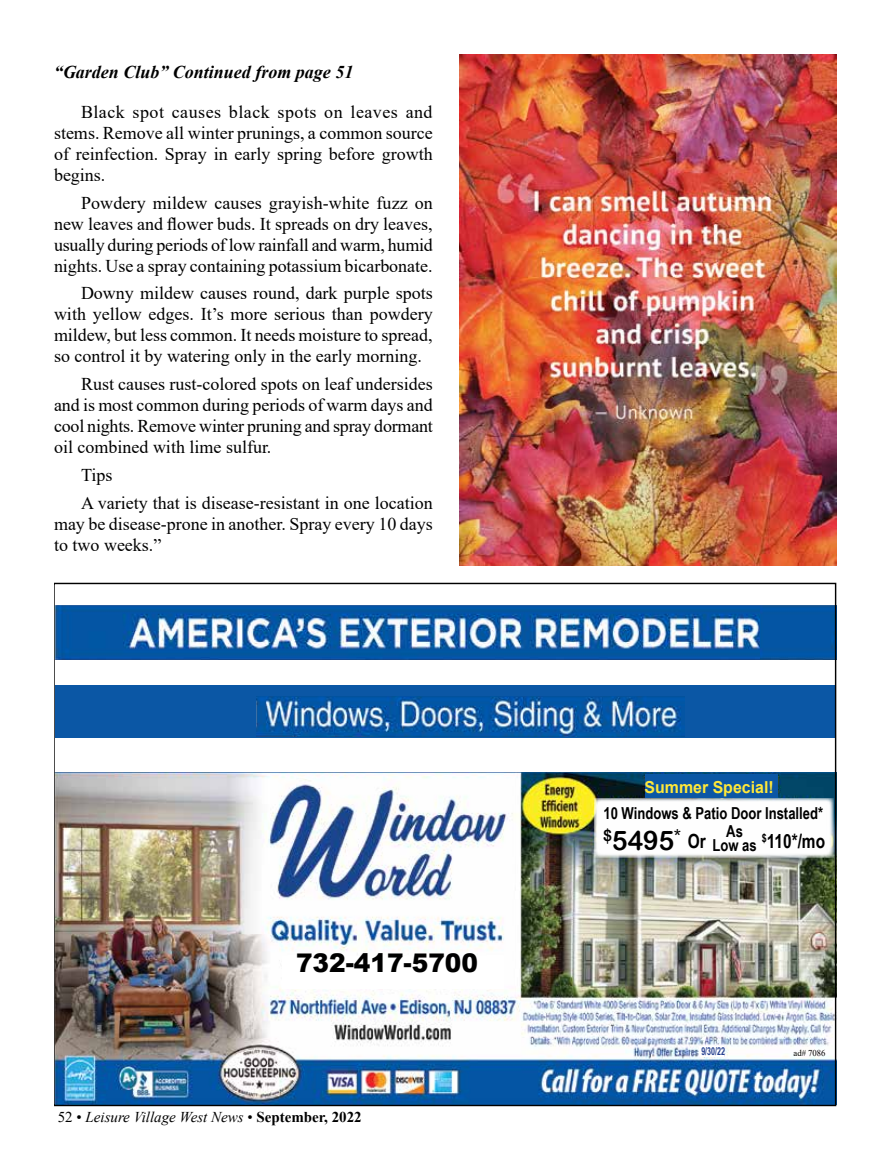
<style>
.page{position:relative;width:891px;height:1161px;background:#fff}
.page>*{position:absolute;margin:0;border:0;box-sizing:border-box;transform-origin:0 0}
.t1{font:27px "Arial Rounded MT Bold";color:#000}
.t2{font:900 25.65px "Arial";color:#000}
.t3{font:700 19.5px "Arial Narrow";color:#000}
.t4{font:18px/21px "Times New Roman";color:#000;text-align:justify}
.t5{font:italic 700 18px "Times New Roman";color:#000}
.t6{font:700 16.5px/13.5px "Arial Narrow";color:#000;text-align:center;scale:.96 1}
.t7{font:700 16.5px "Arial";color:#ffe839;scale:.96 1}
.t8{font:italic 15px "Times New Roman";color:#000}
.t9{font:700 10.95px "Arial Narrow";color:#25408f;scale:.8 1}
.t10{font:9px "Times New Roman";color:#000;scale:.96 1}
.s1{font-style:normal}
.s2{font-weight:700;font-style:normal}
.s3{font-family:"Arial Narrow";font-weight:700;font-size:19.5px}
</style>
<div class="page">
<img style="left:56px;top:605px;width:704px;height:54px">
<div style="left:760px;top:605px;width:74px;height:54px;background:#0455a4"></div>
<div style="left:55px;top:686px;width:781px;height:52px;background:#0b57a5"></div>
<img style="left:257px;top:696px;width:427px;height:40px">
<img style="left:56px;top:773px;width:778px;height:331px">
<div style="left:699px;top:1047px;width:25px;height:9px;background:#fff"></div>
<div style="left:645px;top:775px;width:132px;height:23px;background:#0b57a5"></div>
<div style="left:282px;top:956px;width:221px;height:32px;background:#fff"></div>
<div style="left:594px;top:798px;width:239px;height:59px;background:#fff"></div>
<img style="left:459px;top:54px;width:378px;height:511px">
<p class="t5" style="left:54px;top:59px;width:301px">“Garden Club” Continued from page 51</p>
<p class="t4" style="left:54px;top:101px;width:380px;text-indent:27px">Black spot causes black spots on leaves and stems. Remove all winter prunings, a common source of reinfection. Spray in early spring before growth begins.</p>
<p class="t4" style="left:54px;top:191px;width:380px;text-indent:27px">Powdery mildew causes grayish-white fuzz on new leaves and flower buds. It spreads on dry leaves, usually during periods of low rainfall and warm, humid nights. Use a spray containing potassium bicarbonate.</p>
<p class="t4" style="left:54px;top:282px;width:380px;text-indent:27px">Downy mildew causes round, dark purple spots with yellow edges. It’s more serious than powdery mildew, but less common. It needs moisture to spread, so control it by watering only in the early morning.</p>
<p class="t4" style="left:54px;top:373px;width:380px;text-indent:27px">Rust causes rust-colored spots on leaf undersides and is most common during periods of warm days and cool nights. Remove winter pruning and spray dormant oil combined with lime sulfur.</p>
<p class="t4" style="left:81px;top:460px;width:353px;line-height:27.8px">Tips<br>A variety that is disease-resistant in one location</p>
<p class="t4" style="left:54px;top:513px;width:380px">may be disease-prone in another. Spray every 10 days to two weeks.”</p>
<h2 class="t2" style="left:296px;top:944px;width:184px">732-417-5700</h2>
<p class="t8" style="left:58px;top:1107px;width:305px"><span class="s1">52 •</span> Leisure Village West News <span class="s1">•</span> <span class="s2">September, 2022</span></p>
<p class="t7" style="left:645px;top:776px;width:136px">Summer Special!</p>
<p class="t6" style="left:603px;top:806px;width:230px">10 Windows &amp; Patio Door Installed*</p>
<h1 class="t1" style="left:603px;top:824px;width:104px"><sup>$</sup>5495<sup>*</sup> <span class="s3">Or</span></h1>
<p class="t3" style="left:762px;top:827px;width:65px"><sup>$</sup>110*/mo</p>
<p class="t6" style="left:713px;top:824px;width:48px">As<br>Low as</p>
<p class="t9" style="left:701px;top:1043px;width:31px">9/30/22</p>
<p class="t10" style="left:794px;top:1047px;width:35px">ad# 7086</p>
</div>
